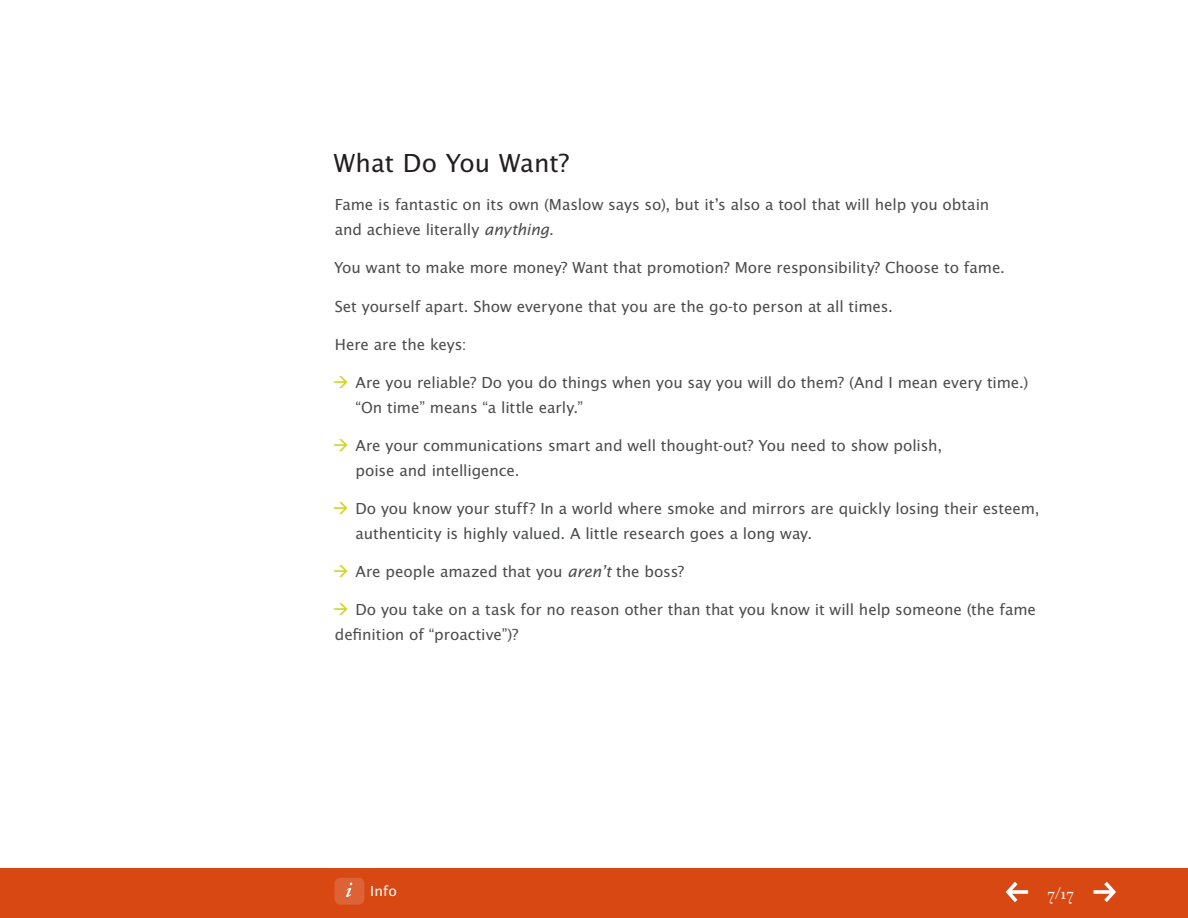
<style>
.page{position:relative;width:1188px;height:918px;background:#fff}
.page>*{position:absolute;margin:0;border:0;box-sizing:border-box;transform-origin:0 0}
.t1{font:27px "Lucida Sans EFOP";color:#231f20}
.t2{font:18px "Filosofia OT";color:#fff}
.t3{font:16.5px/24.8px "Lucida Sans EFOP";letter-spacing:-.005em;color:#4b4c4d}
.t4{font:15px "Lucida Sans EFOP";color:#fff}
.s1{font-style:italic;font-size:16.8px}
.s2{color:#ccd51f}
</style>
<div class="page">
<div style="left:0;top:869px;width:1188px;height:49px;background:#d74812"></div>
<div style="left:334px;top:878px;width:30px;height:27px;background:#dd6336;border-radius:6px"></div>
<svg style="left:346px;top:883px;width:6px;height:14px"></svg>
<svg style="left:1006px;top:882px;width:22px;height:20px"></svg>
<svg style="left:1094px;top:882px;width:22px;height:20px"></svg>
<h1 class="t1" style="left:334px;top:148px;width:237px">What Do You Want?</h1>
<p class="t3" style="left:335px;top:193px;width:656px">Fame is fantastic on its own (Maslow says so), but it’s also a tool that will help you obtain and achieve literally <span class="s1">anything</span>.</p>
<p class="t3" style="left:334px;top:256px;width:673px">You want to make more money? Want that promotion? More responsibility? Choose to fame.</p>
<p class="t3" style="left:335px;top:295px;width:560px">Set yourself apart. Show everyone that you are the go-to person at all times.</p>
<p class="t3" style="left:335px;top:333px;width:133px">Here are the keys:</p>
<p class="t3" style="left:356px;top:371px;width:674px;text-indent:-23px"><span class="s2">→</span> Are you reliable? Do you do things when you say you will do them? (And I mean every time.) “On time” means “a little early.”</p>
<p class="t3" style="left:356px;top:434px;width:588px;text-indent:-23px"><span class="s2">→</span> Are your communications smart and well thought-out? You need to show polish, poise and intelligence.</p>
<p class="t3" style="left:356px;top:497px;width:686px;text-indent:-23px"><span class="s2">→</span> Do you know your stuff? In a world where smoke and mirrors are quickly losing their esteem, authenticity is highly valued. A little research goes a long way.</p>
<p class="t3" style="left:333px;top:560px;width:353px"><span class="s2">→</span> Are people amazed that you <span class="s1">aren’t</span> the boss?</p>
<p class="t3" style="left:333px;top:598px;width:705px"><span class="s2">→</span> Do you take on a task for no reason other than that you know it will help someone (the fame definition of “proactive”)?</p>
<p class="t4" style="left:370px;top:883px;width:28px">Info</p>
<p class="t2" style="left:1048px;top:884px;width:28px">7/17</p>
</div>
